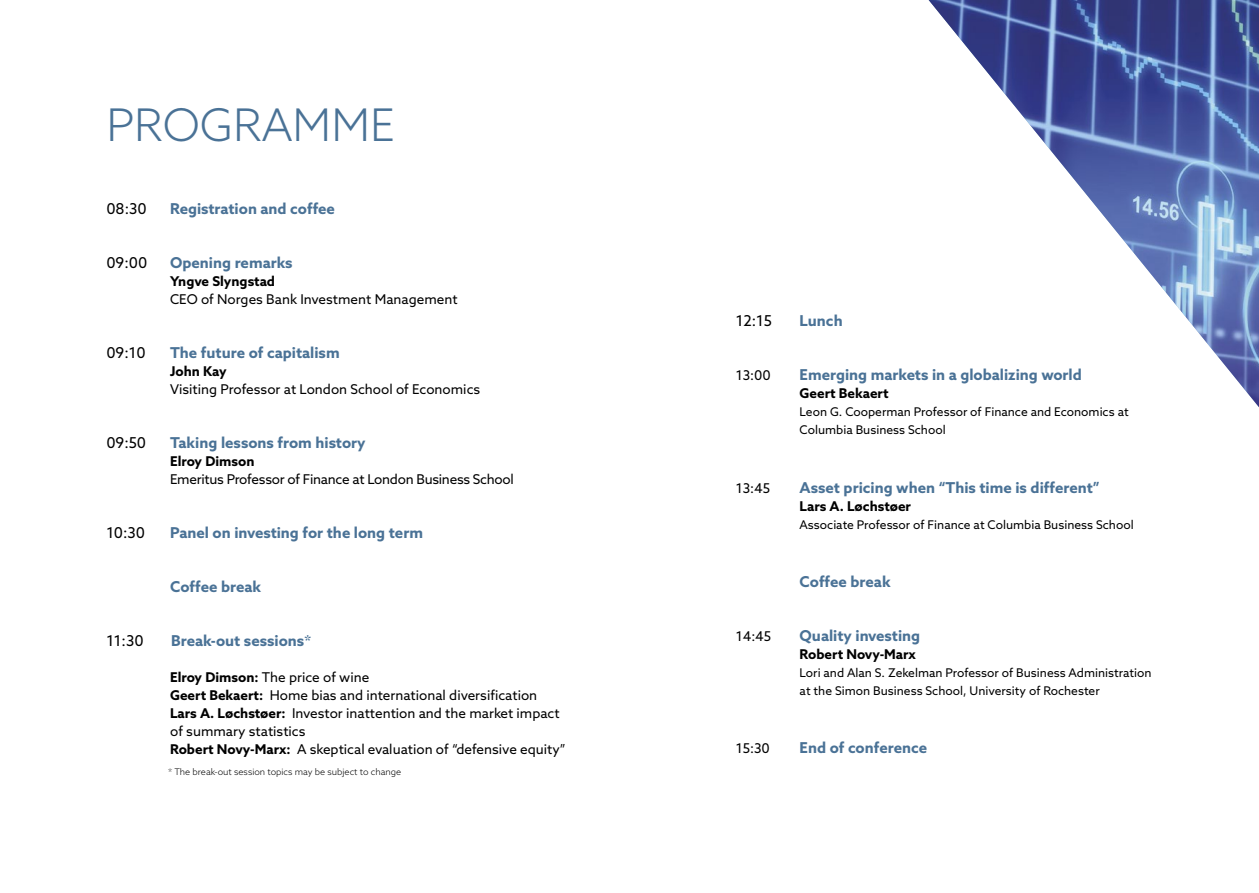
<style>
.page{position:relative;width:1259px;height:893px;background:#fff}
.page>*{position:absolute;margin:0;border:0;box-sizing:border-box;transform-origin:0 0}
.t1{font:300 45px "Azo Sans";color:#4a7296}
.t2{font:700 15px "Azo Sans";color:#4a7296}
.t3{font:15px "Azo Sans";color:#000}
.t4{font:13.5px/18px "Azo Sans";color:#000}
.t5{font:700 13.5px "Azo Sans";color:#000}
.t6{font:13.5px "Azo Sans";letter-spacing:-.02em;color:#000}
.t7{font:12px/18px "Azo Sans";color:#000}
.t8{font:300 9px "Azo Sans";color:#000}
.s1{font-weight:700}
</style>
<div class="page">
<img style="left:928px;top:0;width:331px;height:407px">
<h1 class="t1" style="left:106px;top:95px;width:290px">PROGRAMME</h1>
<p class="t3" style="left:106px;top:199px;width:42px">08:30</p>
<p class="t2" style="left:170px;top:199px;width:166px">Registration and coffee</p>
<p class="t3" style="left:106px;top:253px;width:43px">09:00</p>
<p class="t2" style="left:170px;top:253px;width:124px">Opening remarks</p>
<p class="t5" style="left:170px;top:272px;width:107px">Yngve Slyngstad</p>
<p class="t4" style="left:170px;top:290px;width:289px">CEO of Norges Bank Investment Management</p>
<p class="t3" style="left:106px;top:343px;width:41px">09:10</p>
<p class="t2" style="left:170px;top:343px;width:171px">The future of capitalism</p>
<p class="t5" style="left:170px;top:362px;width:58px">John Kay</p>
<p class="t4" style="left:170px;top:380px;width:312px">Visiting Professor at London School of Economics</p>
<p class="t3" style="left:106px;top:433px;width:41px">09:50</p>
<p class="t2" style="left:170px;top:433px;width:197px">Taking lessons from history</p>
<p class="t5" style="left:170px;top:452px;width:86px">Elroy Dimson</p>
<p class="t6" style="left:170px;top:470px;width:345px">Emeritus Professor of Finance at London Business School</p>
<p class="t3" style="left:106px;top:523px;width:40px">10:30</p>
<p class="t2" style="left:170px;top:523px;width:254px">Panel on investing for the long term</p>
<p class="t2" style="left:170px;top:577px;width:93px">Coffee break</p>
<p class="t3" style="left:106px;top:631px;width:39px">11:30</p>
<p class="t2" style="left:171px;top:631px;width:141px">Break-out sessions*</p>
<p class="t4" style="left:170px;top:668px;width:397px"><span class="s1">Elroy Dimson:</span> The price of wine<br><span class="s1">Geert Bekaert:</span> Home bias and international diversification <span class="s1">Lars A. Løchstøer:</span> Investor inattention and the market impact of summary statistics<br><span class="s1">Robert Novy-Marx:</span> A skeptical evaluation of “defensive equity”</p>
<p class="t8" style="left:168px;top:766px;width:235px">* The break-out session topics may be subject to change</p>
<p class="t3" style="left:736px;top:311px;width:38px">12:15</p>
<p class="t2" style="left:799px;top:311px;width:45px">Lunch</p>
<p class="t4" style="left:736px;top:366px;width:37px">13:00</p>
<p class="t2" style="left:799px;top:365px;width:284px">Emerging markets in a globalizing world</p>
<p class="t5" style="left:799px;top:385px;width:90px">Geert Bekaert</p>
<p class="t7" style="left:799px;top:403px;width:330px">Leon G. Cooperman Professor of Finance and Economics at<br>Columbia Business School</p>
<p class="t4" style="left:736px;top:479px;width:36px">13:45</p>
<p class="t2" style="left:799px;top:477px;width:301px">Asset pricing when “This time is different”</p>
<p class="t5" style="left:799px;top:497px;width:113px">Lars A. Løchstøer</p>
<p class="t7" style="left:799px;top:515px;width:335px">Associate Professor of Finance at Columbia Business School</p>
<p class="t2" style="left:799px;top:572px;width:93px">Coffee break</p>
<p class="t4" style="left:736px;top:627px;width:37px">14:45</p>
<p class="t2" style="left:799px;top:626px;width:122px">Quality investing</p>
<p class="t5" style="left:799px;top:645px;width:118px">Robert Novy-Marx</p>
<p class="t7" style="left:799px;top:663px;width:353px">Lori and Alan S. Zekelman Professor of Business Administration at the Simon Business School, University of Rochester</p>
<p class="t4" style="left:736px;top:739px;width:36px">15:30</p>
<p class="t2" style="left:799px;top:738px;width:129px">End of conference</p>
</div>
